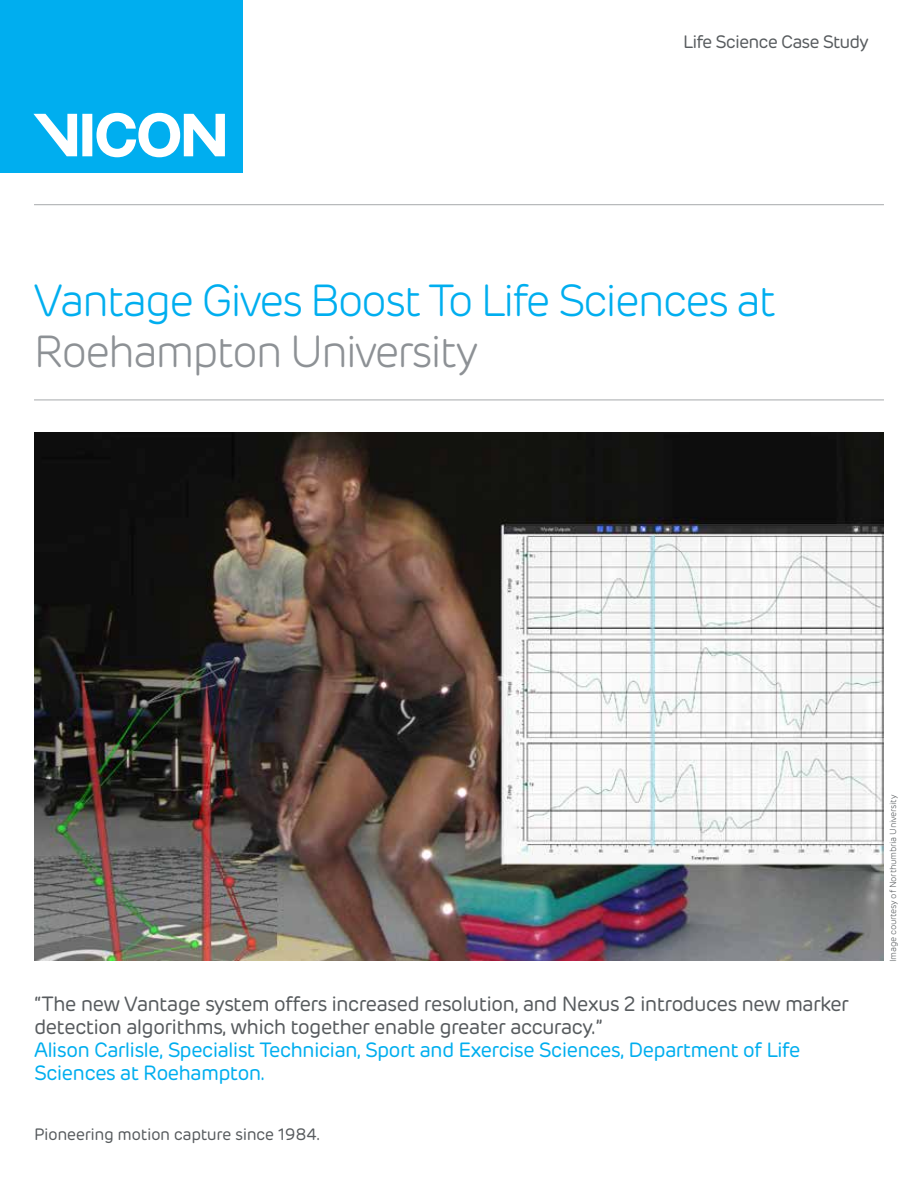
<style>
.page{position:relative;width:918px;height:1188px;background:#fff}
.page>*{position:absolute;margin:0;border:0;box-sizing:border-box;transform-origin:0 0}
.t1{font:300 45px "Rubrik";letter-spacing:-.06em;color:#00aeef}
.t2{font:300 45px "Rubrik";letter-spacing:-.06em;color:#8d9195}
.t3{font:20.7px/23px "Rubrik";letter-spacing:-.04em;color:#575b5e}
.t4{font:20.7px/23px "Rubrik";letter-spacing:-.04em;color:#00aeef}
.t5{font:18px "Rubrik";letter-spacing:-.05em;color:#575b5e}
.t6{font:16.5px "Rubrik";letter-spacing:-.03em;color:#575b5e}
.t7{font:300 9px "Rubrik";letter-spacing:-.03em;color:#575b5e}
</style>
<div class="page">
<div style="left:0;top:0;width:242px;height:172px;background:#00aeef"></div>
<svg style="left:33px;top:113px;width:192px;height:44px"></svg>
<img style="left:34px;top:432px;width:849px;height:529px">
<hr style="left:34px;top:399px;width:850px;height:1px;background:#a7a9ac">
<hr style="left:34px;top:204px;width:850px;height:1px;background:#a7a9ac">
<p class="t5" style="left:683px;top:31px;width:187px">Life Science Case Study</p>
<h1 class="t1" style="left:33px;top:274px;width:745px">Vantage Gives Boost To Life Sciences at</h1>
<h1 class="t2" style="left:33px;top:325px;width:446px">Roehampton University</h1>
<p class="t3" style="left:34px;top:993px;width:817px">“The new Vantage system offers increased resolution, and Nexus 2 introduces new marker detection algorithms, which together enable greater accuracy.”</p>
<p class="t4" style="left:34px;top:1039px;width:768px">Alison Carlisle, Specialist Technician, Sport and Exercise Sciences, Department of Life<br>Sciences at Roehampton.</p>
<p class="t6" style="left:34px;top:1124px;width:289px">Pioneering motion capture since 1984.</p>
<p class="t7" style="left:888px;top:962px;width:169px;rotate:-90deg">Image courtesy of Northumbria University</p>
</div>
